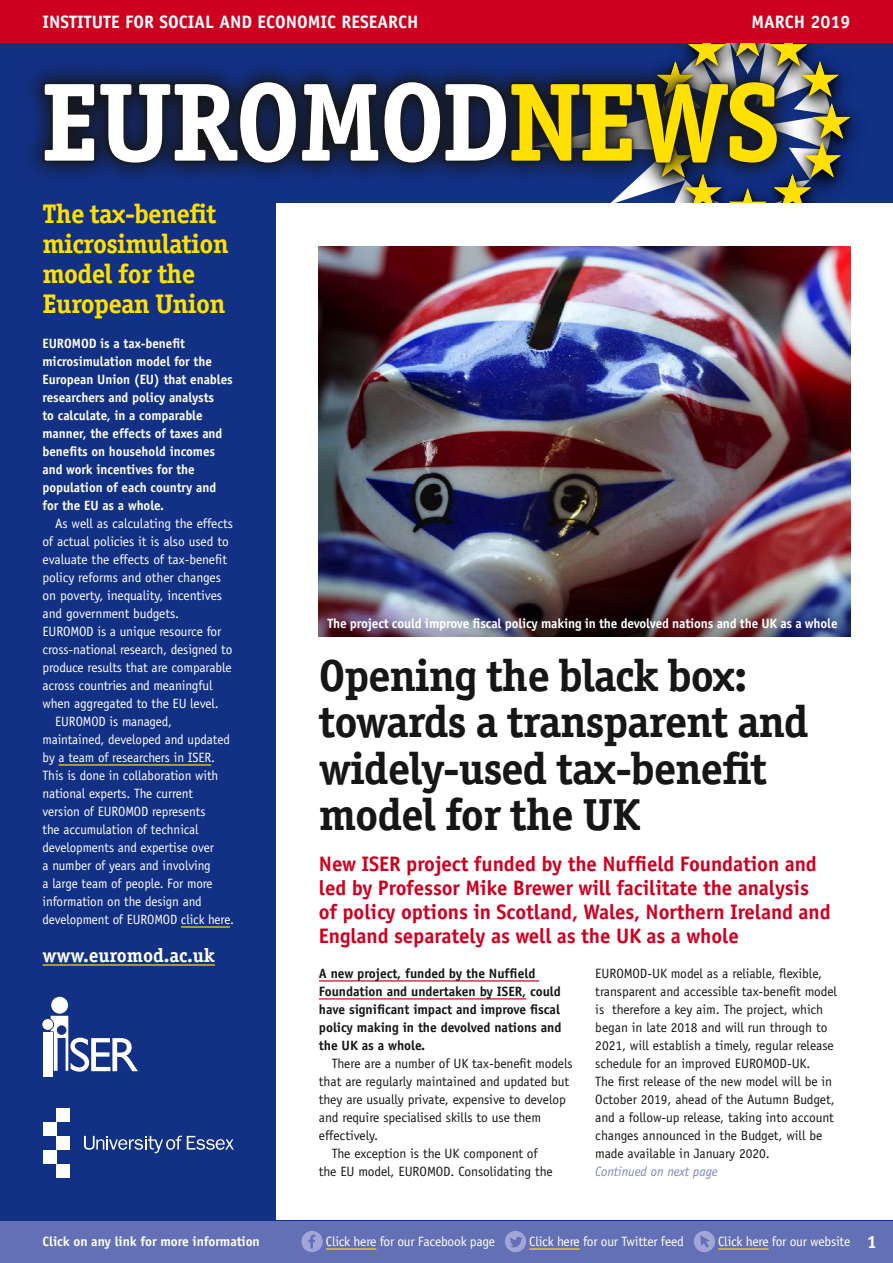
<style>
.page{position:relative;width:893px;height:1263px;background:#fff}
.page>*{position:absolute;margin:0;border:0;box-sizing:border-box;transform-origin:0 0}
.t1{font:700 111.6px "Officina Serif Std";letter-spacing:-.03em;color:#fff}
.t2{font:700 45px/46.5px "Officina Serif Std";letter-spacing:-.025em;color:#161615}
.t3{font:700 27px/30px "Officina Serif Std";letter-spacing:-.025em;color:#ffe000}
.t4{font:700 21px/24px "Officina Sans Std";letter-spacing:-.005em;color:#cd0020}
.t5{font:700 19.5px "Officina Serif Std";letter-spacing:-.005em;color:#fff}
.t6{font:700 18px "Officina Sans Std";color:#fff}
.t7{font:13.5px "Officina Sans Std";letter-spacing:-.005em;color:#fff}
.t8{font:13.5px/18px "Officina Sans Std";letter-spacing:-.005em;color:#161615}
.t9{font:700 13.5px/18px "Officina Sans Std";letter-spacing:-.005em;color:#fff}
.t10{font:700 13.5px/18px "Officina Sans Std";letter-spacing:-.005em;color:#161615}
.t11{font:italic 13.5px "Officina Sans Std";letter-spacing:-.005em;color:#7c85c2}
.s1{color:#ffe000}
.s2{font-weight:700;font-size:18px}
</style>
<div class="page">
<div style="left:0;top:1220px;width:893px;height:43px;background:#6470b5"></div>
<div style="left:0;top:0;width:893px;height:1220px;background:#123084"></div>
<svg style="left:532px;top:43px;width:321px;height:161px"></svg>
<div style="left:276px;top:204px;width:617px;height:1016px;background:#fff"></div>
<div style="left:0;top:0;width:893px;height:43px;background:#cd0020"></div>
<hr style="left:59px;top:764px;width:152px;height:1px;background:#ffe000">
<hr style="left:181px;top:926px;width:49px;height:1px;background:#ffe000">
<hr style="left:43px;top:964px;width:172px;height:1px;background:#ffe000">
<svg style="left:30px;top:59px;width:770px;height:126px"></svg>
<svg style="left:42px;top:79px;width:738px;height:87px;background:#171c28"></svg>
<div style="left:57px;top:1108px;width:13px;height:14px;background:#fff"></div>
<div style="left:43px;top:1122px;width:14px;height:14px;background:#fff"></div>
<div style="left:57px;top:1136px;width:13px;height:14px;background:#fff"></div>
<div style="left:43px;top:1150px;width:14px;height:14px;background:#fff"></div>
<div style="left:57px;top:1164px;width:13px;height:13px;background:#fff"></div>
<svg style="left:84px;top:1135px;width:150px;height:18px"></svg>
<div style="left:51px;top:997px;width:17px;height:17px;background:#fff;border-radius:50%"></div>
<svg style="left:51px;top:1016px;width:87px;height:56px"></svg>
<div style="left:43px;top:1032px;width:10px;height:45px;background:#fff"></div>
<div style="left:43px;top:1019px;width:10px;height:11px;background:#fff;border-radius:50%"></div>
<hr style="left:319px;top:980px;width:220px;height:1px;background:#cd0020">
<hr style="left:319px;top:998px;width:207px;height:1px;background:#cd0020">
<img style="left:319px;top:246px;width:531px;height:323px">
<img style="left:319px;top:569px;width:531px;height:68px">
<h3 class="t6" style="left:43px;top:10px;width:377px">INSTITUTE FOR SOCIAL AND ECONOMIC RESEARCH</h3>
<h3 class="t6" style="left:751px;top:10px;width:101px">MARCH 2019</h3>
<h1 class="t1" style="left:40px;top:53px;width:741px">EUROMOD<span class="s1">NEWS</span></h1>
<h3 class="t3" style="left:43px;top:199px;width:188px">The tax-benefit microsimulation model for the<br>European Union</h3>
<p class="t9" style="left:43px;top:334px;width:192px">EUROMOD is a tax-benefit microsimulation model for the<br>European Union (EU) that enables researchers and policy analysts<br>to calculate, in a comparable manner, the effects of taxes and benefits on household incomes and work incentives for the population of each country and for the EU as a whole.</p>
<p class="t7" style="left:55px;top:516px;width:179px">As well as calculating the effects</p>
<p class="t7" style="left:43px;top:534px;width:188px">of actual policies it is also used to</p>
<p class="t7" style="left:43px;top:552px;width:186px">evaluate the effects of tax-benefit</p>
<p class="t7" style="left:43px;top:570px;width:180px">policy reforms and other changes</p>
<p class="t7" style="left:43px;top:588px;width:181px">on poverty, inequality, incentives</p>
<p class="t7" style="left:43px;top:606px;width:138px">and government budgets.</p>
<p class="t7" style="left:43px;top:624px;width:180px">EUROMOD is a unique resource for</p>
<p class="t7" style="left:43px;top:642px;width:191px">cross-national research, designed to</p>
<p class="t7" style="left:43px;top:660px;width:191px">produce results that are comparable</p>
<p class="t7" style="left:43px;top:678px;width:172px">across countries and meaningful</p>
<p class="t7" style="left:43px;top:696px;width:178px">when aggregated to the EU level.</p>
<p class="t7" style="left:55px;top:714px;width:118px">EUROMOD is managed,</p>
<p class="t7" style="left:43px;top:732px;width:189px">maintained, developed and updated</p>
<p class="t7" style="left:43px;top:750px;width:174px">by a team of researchers in ISER.</p>
<p class="t7" style="left:43px;top:768px;width:177px">This is done in collaboration with</p>
<p class="t7" style="left:43px;top:786px;width:152px">national experts. The current</p>
<p class="t7" style="left:43px;top:804px;width:164px">version of EUROMOD represents</p>
<p class="t7" style="left:43px;top:822px;width:158px">the accumulation of technical</p>
<p class="t7" style="left:43px;top:840px;width:173px">developments and expertise over</p>
<p class="t7" style="left:43px;top:858px;width:170px">a number of years and involving</p>
<p class="t7" style="left:43px;top:876px;width:172px">a large team of people. For more</p>
<p class="t7" style="left:43px;top:894px;width:161px">information on the design and</p>
<p class="t7" style="left:43px;top:912px;width:193px">development of EUROMOD click here.</p>
<h3 class="t5" style="left:43px;top:943px;width:174px">www.euromod.ac.uk</h3>
<p class="t9" style="left:327px;top:615px;width:512px">The project could improve fiscal policy making in the devolved nations and the UK as a whole</p>
<h2 class="t2" style="left:319px;top:651px;width:492px">Opening the black box: towards a transparent and widely-used tax-benefit model for the UK</h2>
<h3 class="t4" style="left:319px;top:852px;width:513px">New ISER project funded by the Nuffield Foundation and led by Professor Mike Brewer will facilitate the analysis of policy options in Scotland, Wales, Northern Ireland and England separately as well as the UK as a whole</h3>
<p class="t10" style="left:319px;top:964px;width:244px">A new project, funded by the Nuffield Foundation and undertaken by ISER, could have significant impact and improve fiscal policy making in the devolved nations and the UK as a whole.</p>
<p class="t8" style="left:332px;top:1054px;width:243px">There are a number of UK tax-benefit models</p>
<p class="t8" style="left:319px;top:1072px;width:252px">that are regularly maintained and updated but</p>
<p class="t8" style="left:319px;top:1090px;width:248px">they are usually private, expensive to develop</p>
<p class="t8" style="left:319px;top:1108px;width:224px">and require specialised skills to use them</p>
<p class="t8" style="left:319px;top:1126px;width:61px">effectively.</p>
<p class="t8" style="left:332px;top:1144px;width:207px">The exception is the UK component of</p>
<p class="t8" style="left:319px;top:1162px;width:235px">the EU model, EUROMOD. Consolidating the</p>
<p class="t8" style="left:595px;top:964px;width:243px">EUROMOD-UK model as a reliable, flexible, transparent and accessible tax-benefit model is therefore a key aim. The project, which began in late 2018 and will run through to 2021, will establish a timely, regular release schedule for an improved EUROMOD-UK.<br>The first release of the new model will be in October 2019, ahead of the Autumn Budget, and a follow-up release, taking into account changes announced in the Budget, will be made available in January 2020.</p>
<p class="t11" style="left:595px;top:1164px;width:124px">Continued on next page</p>
<p class="t9" style="left:43px;top:1233px;width:219px">Click on any link for more information</p>
<p class="t7" style="left:326px;top:1234px;width:171px">Click here for our Facebook page</p>
<p class="t7" style="left:529px;top:1234px;width:156px">Click here for our Twitter feed</p>
<p class="t7" style="left:718px;top:1234px;width:160px">Click here for our website <span class="s2">1</span></p>
</div>
